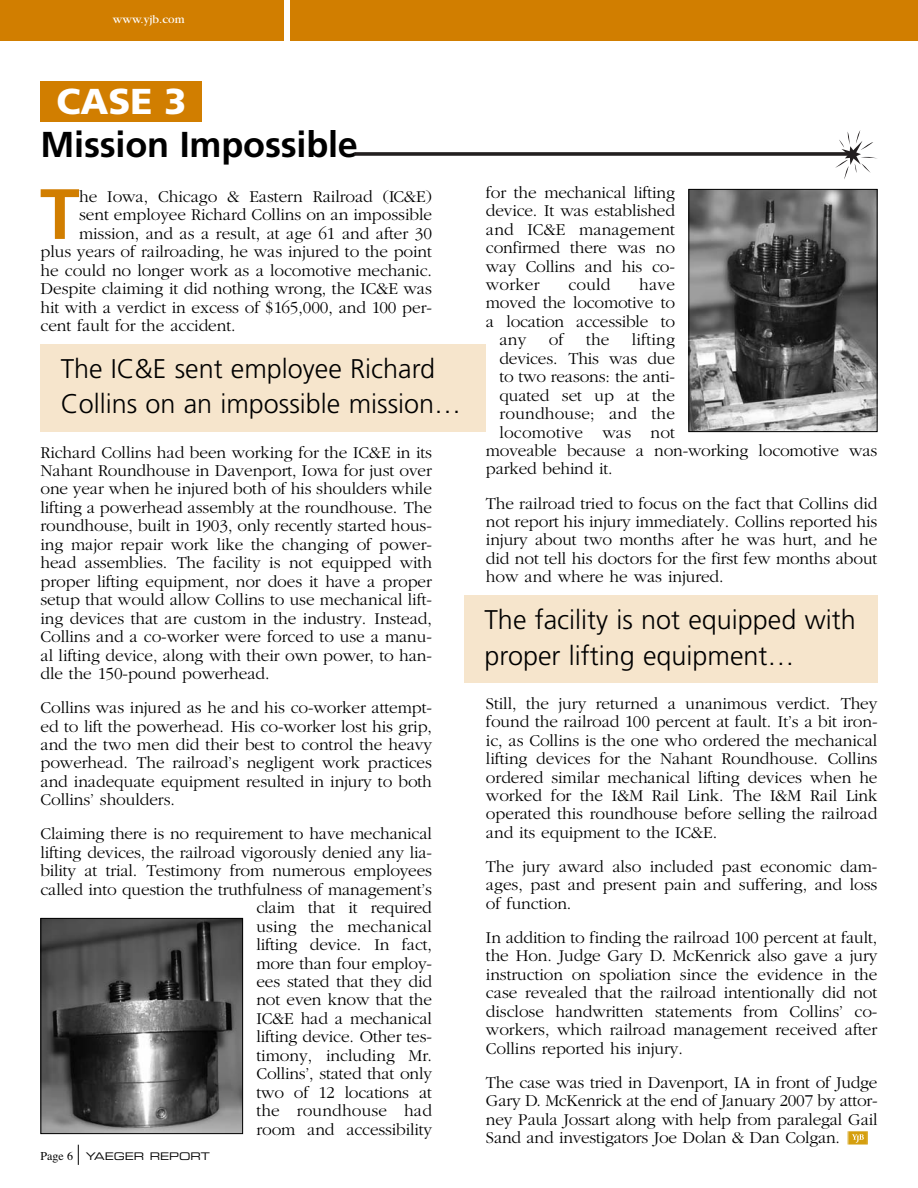
<style>
.page{position:relative;width:918px;height:1188px;background:#fff}
.page>*{position:absolute;margin:0;border:0;box-sizing:border-box;transform-origin:0 0}
.t1{font:700 71.1px "Frutiger";color:#d17e00}
.t2{font:700 36px "Frutiger";letter-spacing:-.005em;color:#000}
.t3{font:900 36px "Frutiger";color:#fff}
.t4{font:300 27px/36px "Frutiger";color:#000}
.t5{font:300 17.25px/18.5px "Garamond";letter-spacing:-.005em;color:#000;text-align:justify}
.t6{font:12px "Garamond";color:#fff}
.t7{font:10.5px "Eurostile Extended Two";color:#000}
.s1{font-family:"Times";font-size:12px}
</style>
<div class="page">
<div style="left:290px;top:0;width:628px;height:40px;background:#d17e00"></div>
<div style="left:0;top:0;width:284px;height:40px;background:#d17e00"></div>
<svg style="left:848px;top:1131px;width:20px;height:13px"></svg>
<svg style="left:355px;top:152px;width:480px;height:4px;background:#383435"></svg>
<svg style="left:835px;top:130px;width:42px;height:49px"></svg>
<div style="left:464px;top:596px;width:414px;height:87px;background:#f6e5cc"></div>
<div style="left:40px;top:344px;width:446px;height:88px;background:#f6e5cc"></div>
<div style="left:40px;top:81px;width:162px;height:41px;background:#d17e00"></div>
<img style="left:42px;top:920px;width:199px;height:212px">
<div style="left:40px;top:918px;width:203px;height:216px;border:1px solid #000"></div>
<img style="left:690px;top:191px;width:186px;height:239px">
<div style="left:688px;top:189px;width:190px;height:243px;border:1px solid #000"></div>
<svg style="left:78px;top:1145px;width:1px;height:20px"></svg>
<p class="t6" style="left:113px;top:15px;width:73px">www.yjb.com</p>
<h2 class="t3" style="left:56px;top:87px;width:132px">CASE 3</h2>
<h2 class="t2" style="left:40px;top:130px;width:319px">Mission Impossible</h2>
<h1 class="t1" style="left:40px;top:186px;width:41px">T</h1>
<p class="t5" style="left:79px;top:189px;width:354px">he Iowa, Chicago &amp; Eastern Railroad (IC&amp;E)</p>
<p class="t5" style="left:79px;top:207px;width:354px">sent employee Richard Collins on an impossible</p>
<p class="t5" style="left:79px;top:226px;width:354px">mission, and as a result, at age 61 and after 30</p>
<p class="t5" style="left:41px;top:244px;width:393px">plus years of railroading, he was injured to the point</p>
<p class="t5" style="left:41px;top:262px;width:393px">he could no longer work as a locomotive mechanic.</p>
<p class="t5" style="left:41px;top:281px;width:393px">Despite claiming it did nothing wrong, the IC&amp;E was</p>
<p class="t5" style="left:41px;top:299px;width:393px">hit with a verdict in excess of $165,000, and 100 per-</p>
<p class="t5" style="left:41px;top:318px;width:197px">cent fault for the accident.</p>
<h3 class="t4" style="left:61px;top:354px;width:402px;line-height:34.5px">The IC&amp;E sent employee Richard<br>Collins on an impossible mission…</h3>
<p class="t5" style="left:41px;top:444px;width:393px">Richard Collins had been working for the IC&amp;E in its Nahant Roundhouse in Davenport, Iowa for just over one year when he injured both of his shoulders while lifting a powerhead assembly at the roundhouse. The roundhouse, built in 1903, only recently started hous&shy;ing major repair work like the changing of power&shy;head assemblies. The facility is not equipped with proper lifting equipment, nor does it have a proper setup that would allow Collins to use mechanical lift&shy;ing devices that are custom in the industry. Instead, Collins and a co-worker were forced to use a manu&shy;al lifting device, along with their own power, to han&shy;dle the 150-pound powerhead.</p>
<p class="t5" style="left:41px;top:700px;width:393px">Collins was injured as he and his co-worker attempt&shy;ed to lift the powerhead. His co-worker lost his grip, and the two men did their best to control the heavy powerhead. The railroad’s negligent work practices and inadequate equipment resulted in injury to both Collins’ shoulders.</p>
<p class="t5" style="left:41px;top:826px;width:393px;text-align:right">Claiming there is no requirement to have mechanical lifting devices, the railroad vigorously denied any lia&shy;bility at trial. Testimony from numerous employees called into question the truthfulness of management’s claim that it required<br>using the mechanical<br>lifting device. In fact,<br>more than four employ-<br>ees stated that they did<br>not even know that the<br>IC&amp;E had a mechanical<br>lifting device. Other tes-<br>timony, including Mr.<br>Collins’, stated that only<br>two of 12 locations at<br>the roundhouse had<br>room and accessibility</p>
<p class="t7" style="left:40px;top:1153px;width:171px"><span class="s1">Page 6</span> YAEGER REPORT</p>
<p class="t5" style="left:486px;top:184px;width:191px">for the mechanical lifting device. It was established and IC&amp;E management confirmed there was no way Collins and his co&shy;worker</p>
<p class="t5" style="left:568px;top:277px;width:44px">could</p>
<p class="t5" style="left:639px;top:277px;width:37px">have</p>
<p class="t5" style="left:486px;top:295px;width:191px">moved the locomotive to</p>
<p class="t5" style="left:486px;top:314px;width:191px">a location accessible to</p>
<p class="t5" style="left:499px;top:332px;width:28px">any</p>
<p class="t5" style="left:549px;top:332px;width:17px">of</p>
<p class="t5" style="left:586px;top:332px;width:25px">the</p>
<p class="t5" style="left:632px;top:332px;width:45px">lifting</p>
<p class="t5" style="left:499px;top:350px;width:177px">devices. This was due</p>
<p class="t5" style="left:499px;top:369px;width:177px">to two reasons: the anti-</p>
<p class="t5" style="left:499px;top:387px;width:177px">quated set up at the</p>
<p class="t5" style="left:499px;top:406px;width:177px">roundhouse; and the</p>
<p class="t5" style="left:499px;top:424px;width:177px">locomotive was not</p>
<p class="t5" style="left:486px;top:443px;width:393px">moveable because a non-working locomotive was</p>
<p class="t5" style="left:486px;top:461px;width:128px">parked behind it.</p>
<p class="t5" style="left:486px;top:495px;width:393px">The railroad tried to focus on the fact that Collins did not report his injury immediately. Collins reported his injury about two months after he was hurt, and he did not tell his doctors for the first few months about how and where he was injured.</p>
<h3 class="t4" style="left:484px;top:603px;width:373px">The facility is not equipped with proper lifting equipment…</h3>
<p class="t5" style="left:486px;top:695px;width:393px">Still, the jury returned a unanimous verdict. They found the railroad 100 percent at fault. It’s a bit iron&shy;ic, as Collins is the one who ordered the mechanical lifting devices for the Nahant Roundhouse. Collins ordered similar mechanical lifting devices when he worked for the I&amp;M Rail Link. The I&amp;M Rail Link operated this roundhouse before selling the railroad and its equipment to the IC&amp;E.</p>
<p class="t5" style="left:486px;top:859px;width:393px">The jury award also included past economic dam&shy;ages, past and present pain and suffering, and loss of function.</p>
<p class="t5" style="left:486px;top:930px;width:393px">In addition to finding the railroad 100 percent at fault, the Hon. Judge Gary D. McKenrick also gave a jury instruction on spoliation since the evidence in the case revealed that the railroad intentionally did not disclose handwritten statements from Collins’ co&shy;workers, which railroad management received after Collins reported his injury.</p>
<p class="t5" style="left:486px;top:1074px;width:393px">The case was tried in Davenport, IA in front of Judge Gary D. McKenrick at the end of January 2007 by attor&shy;ney Paula Jossart along with help from paralegal Gail Sand and investigators Joe Dolan &amp; Dan Colgan.</p>
</div>
